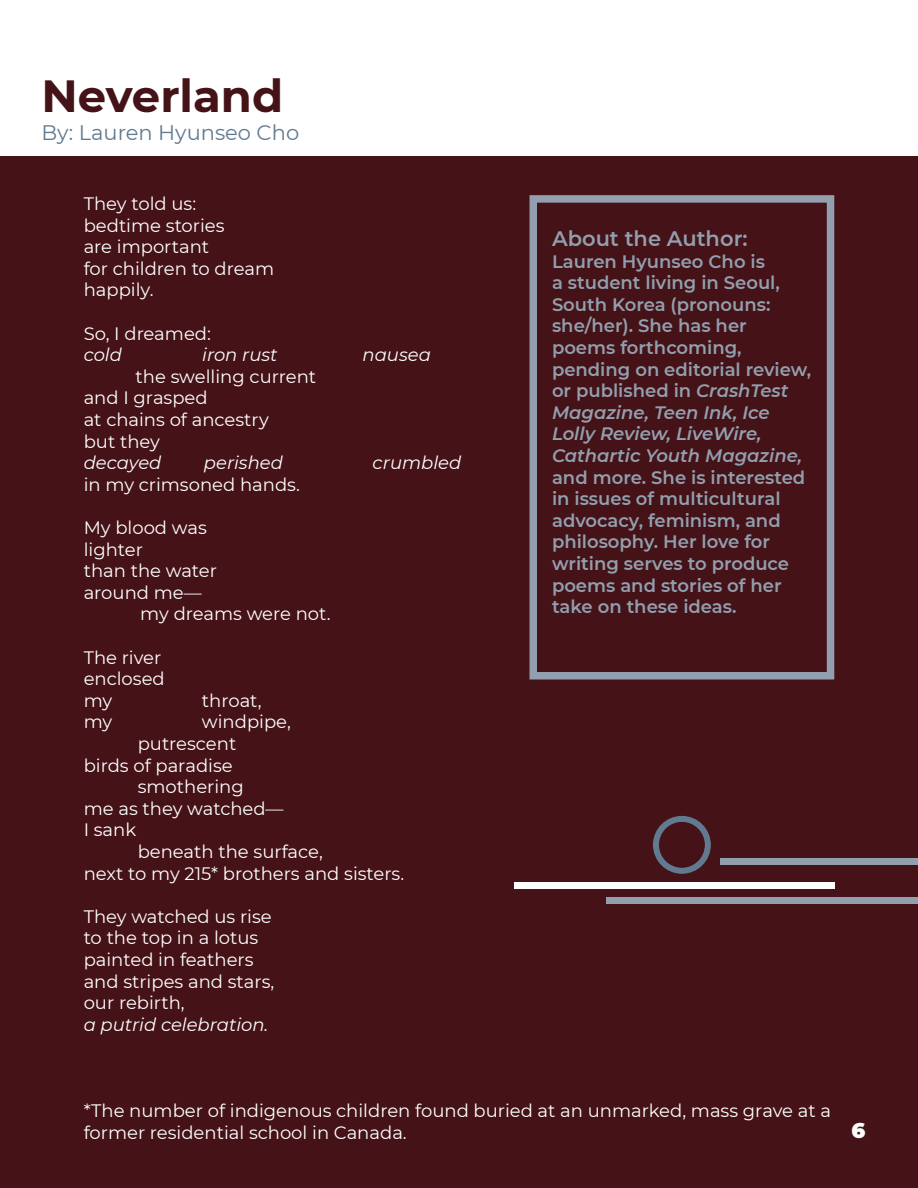
<style>
.page{position:relative;width:918px;height:1188px;background:#fff}
.page>*{position:absolute;margin:0;border:0;box-sizing:border-box;transform-origin:0 0}
.t1{font:700 45px "Montserrat";color:#441217}
.t2{font:21px "Montserrat";color:#617a8f}
.t3{font:600 21px "Montserrat";color:#929fae}
.t4{font:900 21px "Montserrat";color:#fff}
.t5{font:18px/21.6px "Montserrat";color:#fff}
.t6{font:600 18px/21.6px "Montserrat";color:#929fae}
.t7{font:italic 18px "Montserrat";color:#fff}
.s1{font-style:italic}
</style>
<div class="page">
<div style="left:0;top:157px;width:918px;height:1031px;background:#441217"></div>
<div style="left:530px;top:195px;width:304px;height:485px;border:8px solid #929fae"></div>
<div style="left:720px;top:859px;width:198px;height:6px;background:#929fae"></div>
<div style="left:514px;top:882px;width:320px;height:7px;background:#fff"></div>
<div style="left:607px;top:897px;width:311px;height:7px;background:#929fae"></div>
<div style="left:653px;top:816px;width:58px;height:58px;border:6px solid #617a8f;border-radius:50%"></div>
<h1 class="t1" style="left:41px;top:64px;width:243px">Neverland</h1>
<p class="t2" style="left:41px;top:118px;width:259px">By: Lauren Hyunseo Cho</p>
<p class="t5" style="left:84px;top:192px;width:192px">They told us: bedtime stories<br>are important<br>for children to dream happily.</p>
<p class="t5" style="left:84px;top:322px;width:129px">So, I dreamed:</p>
<p class="t7" style="left:84px;top:342px;width:40px">cold</p>
<p class="t7" style="left:202px;top:342px;width:77px">iron rust</p>
<p class="t7" style="left:363px;top:342px;width:70px">nausea</p>
<p class="t5" style="left:84px;top:365px;width:234px;text-indent:52px">the swelling current and I grasped<br>at chains of ancestry<br>but they</p>
<p class="t7" style="left:84px;top:450px;width:79px">decayed</p>
<p class="t7" style="left:204px;top:450px;width:81px">perished</p>
<p class="t7" style="left:373px;top:450px;width:90px">crumbled</p>
<p class="t5" style="left:84px;top:473px;width:218px">in my crimsoned hands.</p>
<p class="t5" style="left:84px;top:516px;width:125px">My blood was</p>
<p class="t5" style="left:84px;top:538px;width:61px">lighter</p>
<p class="t5" style="left:84px;top:559px;width:135px">than the water</p>
<p class="t5" style="left:84px;top:581px;width:120px">around me—</p>
<p class="t5" style="left:140px;top:603px;width:192px">my dreams were not.</p>
<p class="t5" style="left:84px;top:646px;width:83px">The river enclosed my</p>
<p class="t5" style="left:202px;top:689px;width:61px">throat,</p>
<p class="t5" style="left:84px;top:711px;width:30px">my</p>
<p class="t5" style="left:202px;top:711px;width:91px">windpipe,</p>
<p class="t5" style="left:138px;top:732px;width:100px">putrescent</p>
<p class="t5" style="left:84px;top:754px;width:151px">birds of paradise</p>
<p class="t5" style="left:138px;top:775px;width:108px">smothering</p>
<p class="t5" style="left:84px;top:797px;width:201px">me as they watched—</p>
<p class="t5" style="left:84px;top:819px;width:54px">I sank</p>
<p class="t5" style="left:138px;top:840px;width:187px">beneath the surface,</p>
<p class="t5" style="left:84px;top:862px;width:322px">next to my 215* brothers and sisters.</p>
<p class="t5" style="left:84px;top:905px;width:192px">They watched us rise to the top in a lotus painted in feathers and stripes and stars, our rebirth,</p>
<p class="t7" style="left:84px;top:1012px;width:186px">a putrid celebration.</p>
<p class="t3" style="left:552px;top:224px;width:197px">About the Author:</p>
<p class="t6" style="left:552px;top:250px;width:261px">Lauren Hyunseo Cho is<br>a student living in Seoul,<br>South Korea (pronouns: she/her). She has her poems forthcoming, pending on editorial review, or published in <span class="s1">CrashTest<br>Magazine, Teen Ink, Ice<br>Lolly Review, LiveWire,<br>Cathartic Youth Magazine,</span></p>
<p class="t6" style="left:552px;top:466px;width:255px">and more. She is interested in issues of multicultural advocacy, feminism, and philosophy. Her love for writing serves to produce poems and stories of her take on these ideas.</p>
<p class="t5" style="left:84px;top:1099px;width:749px">*The number of indigenous children found buried at an unmarked, mass grave at a former residential school in Canada.</p>
<p class="t4" style="left:851px;top:1115px;width:15px">6</p>
</div>
